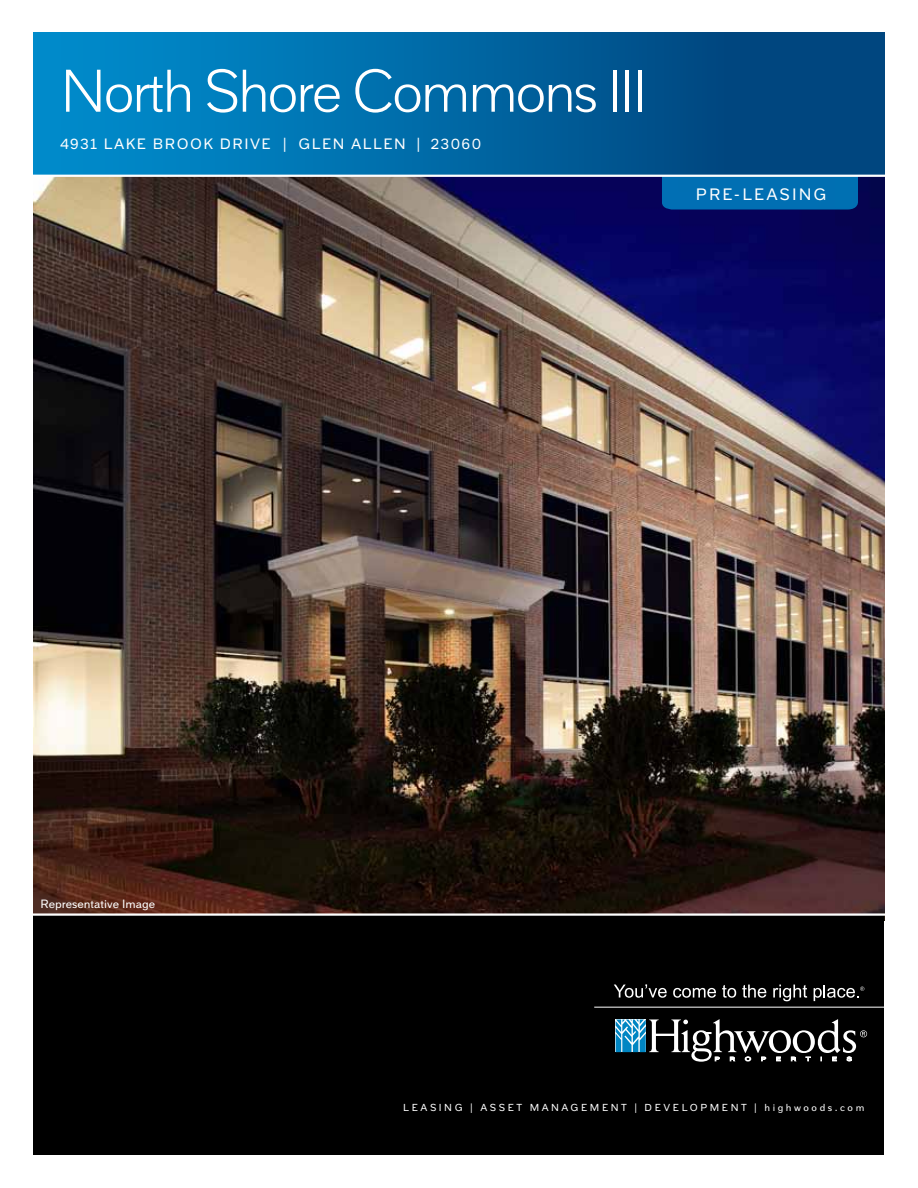
<style>
.page{position:relative;width:918px;height:1188px;background:#fff}
.page>*{position:absolute;margin:0;border:0;box-sizing:border-box;transform-origin:0 0}
.t1{font:300 60px "Armitage";letter-spacing:-.04em;color:#fff}
.t2{font:16.5px "Armitage";color:#fff}
.t3{font:15px "Armitage";letter-spacing:.1em;color:#fff}
.t4{font:12px "Armitage";color:#fff}
.t5{font:10.2px "Armitage";letter-spacing:.25em;color:#fff}
</style>
<div class="page">
<img style="left:33px;top:177px;width:852px;height:743px">
<div style="left:34px;top:914px;width:850px;height:240px;background:#000"></div>
<hr style="left:594px;top:1007px;width:292px;height:1px;background:#fff">
<svg style="left:614px;top:984px;width:53px;height:14px"></svg>
<svg style="left:673px;top:988px;width:43px;height:10px"></svg>
<svg style="left:722px;top:985px;width:14px;height:13px"></svg>
<svg style="left:742px;top:985px;width:24px;height:13px"></svg>
<svg style="left:773px;top:985px;width:34px;height:16px"></svg>
<svg style="left:616px;top:1019px;width:251px;height:43px"></svg>
<svg style="left:814px;top:985px;width:50px;height:16px"></svg>
<hr style="left:31px;top:913px;width:856px;height:3px;background:#fff">
<div style="left:662px;top:177px;width:196px;height:33px;background:#016fb3"></div>
<div style="left:33px;top:32px;width:852px;height:143px;background:#00467f"></div>
<div style="left:33px;top:32px;width:699px;height:143px;background:linear-gradient(to right,#0091d1,#004a83)"></div>
<h1 class="t1" style="left:60px;top:56px;width:588px">North Shore Commons III</h1>
<h3 class="t3" style="left:60px;top:135px;width:422px">4931 LAKE BROOK DR IVE | GLEN ALLEN | 23060</h3>
<h2 class="t2" style="left:696px;top:184px;width:71px">PRE-LEASING</h2>
<p class="t4" style="left:40px;top:896px;width:116px">REPRESENTATIVE I MAGE</p>
<p class="t5" style="left:403px;top:1101px;width:463px">LEASING | ASSET MANAGEM ENT | DEVELOPM ENT | HIGHWOODS.COM</p>
</div>
